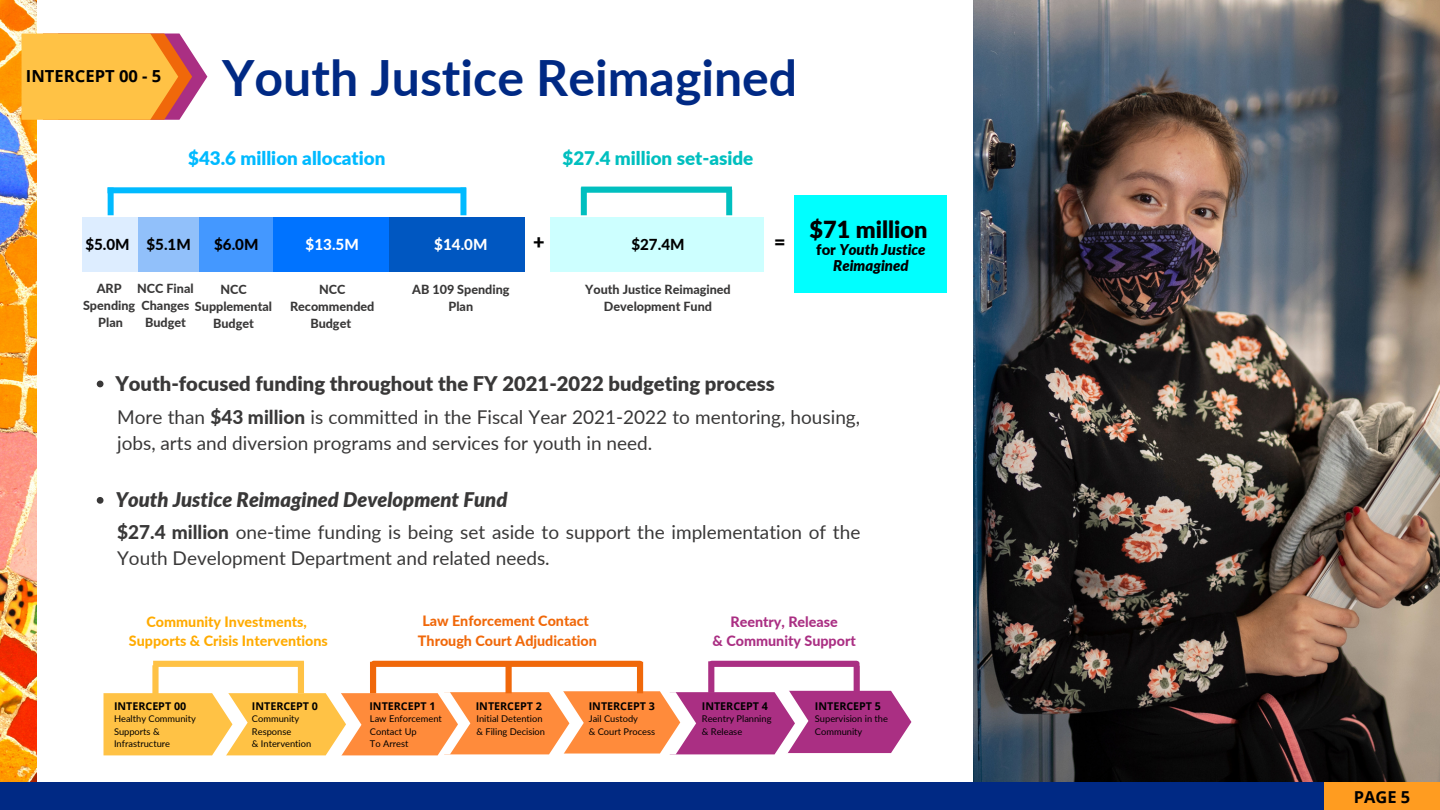
<style>
.page{position:relative;width:1440px;height:810px;background:#fff}
.page>*{position:absolute;margin:0;border:0;box-sizing:border-box;transform-origin:0 0}
.t1{font:700 50px "Lato";color:#002984}
.t2{font:900 23.5px "Lato";color:#000}
.t3{font:900 20.2px "Lato";color:#393838}
.t4{font:italic 900 20.2px "Lato";color:#393838}
.t5{font:900 19.8px "Lato";color:#000}
.t6{font:19px/26.2px "Lato";color:#393838}
.t7{font:900 18.8px "Lato";color:#00baff}
.t8{font:900 18.8px "Lato";color:#00bfbf}
.t9{font:700 16.6px "Open Sans";color:#000}
.t10{font:700 16.5px "Open Sans";color:#000}
.t11{font:800 15.1px "Lato";color:#000}
.t12{font:800 15.1px "Lato";color:#fff}
.t13{font:italic 900 14.9px/16.2px "Lato";color:#000;text-align:center}
.t14{font:800 14.3px "Lato";color:#ffab00}
.t15{font:800 14.3px "Lato";color:#f0680a}
.t16{font:800 14.3px "Lato";color:#aa2f83}
.t17{font:800 12.6px/17.2px "Lato";color:#393838;text-align:center}
.t18{font:700 10.7px "Open Sans";color:#000}
.t19{font:9.3px/12.4px "Lato";color:#000}
.s1{font-style:normal}
.s2{font-weight:800}
</style>
<div class="page">
<img style="left:974px;top:0;width:466px;height:782px">
<img style="left:0;top:0;width:37px;height:782px">
<svg style="left:22px;top:34px;width:185px;height:86px;background:#f6b353"></svg>
<svg style="left:97px;top:497px;width:7px;height:7px"></svg>
<div style="left:795px;top:195px;width:152px;height:98px;background:#0ff"></div>
<div style="left:82px;top:217px;width:57px;height:55px;background:#ddedff"></div>
<div style="left:272px;top:217px;width:117px;height:55px;background:#0073ff"></div>
<div style="left:138px;top:217px;width:68px;height:55px;background:#91c0fa"></div>
<div style="left:199px;top:217px;width:74px;height:55px;background:#4498ff"></div>
<div style="left:389px;top:217px;width:136px;height:55px;background:#0057c1"></div>
<div style="left:550px;top:217px;width:214px;height:55px;background:#cdffff"></div>
<svg style="left:97px;top:381px;width:7px;height:6px"></svg>
<div style="left:0;top:782px;width:1440px;height:28px;background:#002984"></div>
<svg style="left:104px;top:688px;width:807px;height:68px"></svg>
<div style="left:153px;top:661px;width:151px;height:6px;background:#ffc245"></div>
<div style="left:374px;top:661px;width:266px;height:6px;background:#f0680a"></div>
<div style="left:712px;top:661px;width:145px;height:6px;background:#aa2f83"></div>
<div style="left:152px;top:665px;width:7px;height:32px;background:#ffc245"></div>
<div style="left:298px;top:662px;width:6px;height:31px;background:#ffc245"></div>
<div style="left:370px;top:662px;width:6px;height:31px;background:#f0680a"></div>
<div style="left:506px;top:662px;width:6px;height:31px;background:#f0680a"></div>
<div style="left:637px;top:662px;width:6px;height:31px;background:#f0680a"></div>
<div style="left:708px;top:661px;width:6px;height:32px;background:#aa2f83"></div>
<div style="left:854px;top:665px;width:6px;height:32px;background:#aa2f83"></div>
<div style="left:1324px;top:782px;width:116px;height:28px;background:#ff9c20"></div>
<div style="left:108px;top:187px;width:358px;height:6px;background:#00baff"></div>
<div style="left:108px;top:188px;width:6px;height:27px;background:#00baff"></div>
<div style="left:460px;top:188px;width:6px;height:27px;background:#00baff"></div>
<div style="left:581px;top:187px;width:151px;height:6px;background:#00bfbf"></div>
<div style="left:581px;top:188px;width:6px;height:27px;background:#00bfbf"></div>
<div style="left:726px;top:190px;width:6px;height:25px;background:#00bfbf"></div>
<p class="t9" style="left:26px;top:65px;width:137px">INTERCEPT 00 - 5</p>
<p class="t1" style="left:222px;top:47px;width:577px">Youth Justice Reimagined</p>
<p class="t7" style="left:188px;top:146px;width:199px">$43.6 million allocation</p>
<p class="t8" style="left:563px;top:146px;width:192px">$27.4 million set-aside</p>
<p class="t5" style="left:533px;top:229px;width:13px">+</p>
<p class="t5" style="left:774px;top:229px;width:13px">=</p>
<p class="t11" style="left:85px;top:235px;width:46px">$5.0M</p>
<p class="t11" style="left:147px;top:235px;width:46px">$5.1M</p>
<p class="t11" style="left:214px;top:235px;width:46px">$6.0M</p>
<p class="t12" style="left:306px;top:235px;width:55px">$13.5M</p>
<p class="t12" style="left:434px;top:235px;width:55px">$14.0M</p>
<p class="t11" style="left:631px;top:235px;width:55px">$27.4M</p>
<p class="t17" style="left:97px;top:279px;width:26px">ARP</p>
<p class="t17" style="left:83px;top:296px;width:54px">Spending</p>
<p class="t17" style="left:98px;top:314px;width:26px">Plan</p>
<p class="t17" style="left:141px;top:279px;width:132px;line-height:18.3px;text-align:left;text-indent:-4px">NCC Final<br>Changes Supplemental</p>
<p class="t17" style="left:145px;top:314px;width:42px">Budget</p>
<p class="t17" style="left:290px;top:280px;width:86px">NCC<br>Recommended<br>Budget</p>
<p class="t17" style="left:412px;top:280px;width:99px">AB 109 Spending<br>Plan</p>
<p class="t17" style="left:585px;top:280px;width:147px">Youth Justice Reimagined<br>Development Fund</p>
<p class="t17" style="left:220px;top:280px;width:28px">NCC</p>
<p class="t17" style="left:213px;top:315px;width:42px">Budget</p>
<p class="t3" style="left:115px;top:371px;width:661px">Youth-focused funding throughout the FY 2021-2022 budgeting process</p>
<p class="t2" style="left:810px;top:214px;width:120px">$71 million</p>
<p class="t13" style="left:816px;top:241px;width:111px"><span class="s1">for</span> Youth Justice<br>Reimagined</p>
<p class="t6" style="left:117px;top:404px;width:744px">More than <span class="s2">$43 million</span> is committed in the Fiscal Year 2021-2022 to mentoring, housing, jobs, arts and diversion programs and services for youth in need.</p>
<p class="t4" style="left:115px;top:488px;width:394px">Youth Justice Reimagined Development Fund</p>
<p class="t6" style="left:117px;top:519px;width:745px"><span class="s2">$27.4 million</span> one-time funding is being set aside to support the implementation of the<br>Youth Development Department and related needs.</p>
<p class="t14" style="left:147px;top:612px;width:162px">Community Investments,</p>
<p class="t14" style="left:129px;top:632px;width:201px">Supports &amp; Crisis Interventions</p>
<p class="t15" style="left:422px;top:612px;width:168px">Law Enforcement Contact</p>
<p class="t15" style="left:418px;top:632px;width:180px">Through Court Adjudication</p>
<p class="t16" style="left:731px;top:613px;width:109px">Reentry, Release</p>
<p class="t16" style="left:713px;top:632px;width:145px">&amp; Community Support</p>
<p class="t18" style="left:114px;top:698px;width:74px">INTERCEPT 00</p>
<p class="t18" style="left:252px;top:698px;width:68px">INTERCEPT 0</p>
<p class="t18" style="left:369px;top:698px;width:68px">INTERCEPT 1</p>
<p class="t18" style="left:476px;top:698px;width:68px">INTERCEPT 2</p>
<p class="t18" style="left:589px;top:698px;width:68px">INTERCEPT 3</p>
<p class="t18" style="left:702px;top:698px;width:68px">INTERCEPT 4</p>
<p class="t18" style="left:815px;top:698px;width:68px">INTERCEPT 5</p>
<p class="t19" style="left:114px;top:712px;width:83px">Healthy Community</p>
<p class="t19" style="left:114px;top:725px;width:47px">Supports &amp;</p>
<p class="t19" style="left:114px;top:737px;width:58px">Infrastructure</p>
<p class="t19" style="left:476px;top:712px;width:70px">Initial Detention &amp; Filing Decision</p>
<p class="t19" style="left:589px;top:712px;width:51px">Jail Custody</p>
<p class="t19" style="left:702px;top:712px;width:71px">Reentry Planning</p>
<p class="t19" style="left:702px;top:725px;width:42px">&amp; Release</p>
<p class="t19" style="left:815px;top:712px;width:75px">Supervision in the<br>Community</p>
<p class="t19" style="left:252px;top:712px;width:49px">Community</p>
<p class="t19" style="left:252px;top:725px;width:41px">Response</p>
<p class="t19" style="left:252px;top:737px;width:61px">&amp; Intervention</p>
<p class="t19" style="left:370px;top:712px;width:73px">Law Enforcement</p>
<p class="t19" style="left:370px;top:725px;width:48px">Contact Up</p>
<p class="t19" style="left:370px;top:737px;width:40px">To Arrest</p>
<p class="t19" style="left:589px;top:725px;width:68px">&amp; Court Process</p>
<p class="t10" style="left:1354px;top:785px;width:58px">PAGE 5</p>
</div>
